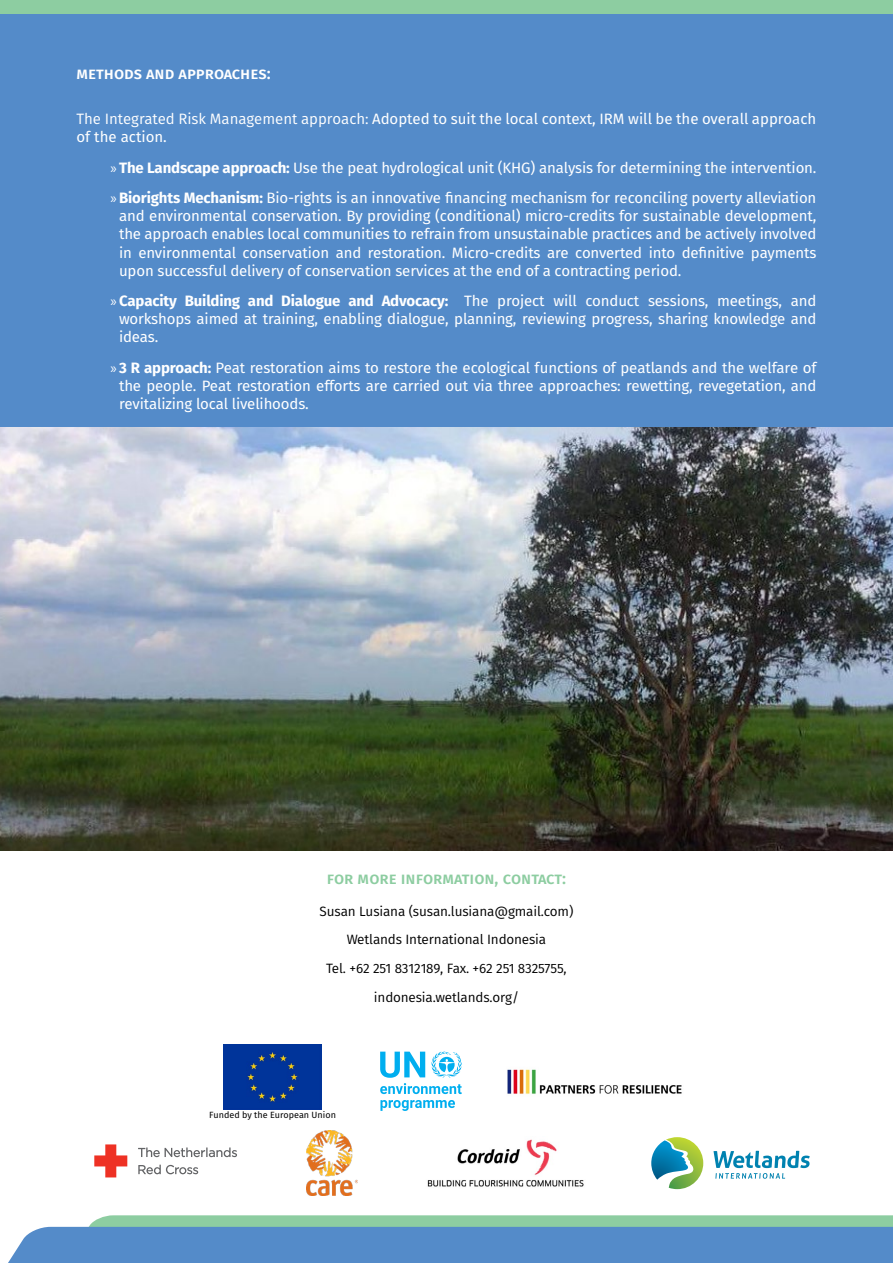
<style>
.page{position:relative;width:893px;height:1263px;background:#fff}
.page>*{position:absolute;margin:0;border:0;box-sizing:border-box;transform-origin:0 0}
.t1{font:500 16.5px "Fira Sans";color:#8dcda1}
.t2{font:500 16.5px "Fira Sans";color:#fff}
.t3{font:15px/18px "Fira Sans";letter-spacing:-.01em;color:#fff;text-align:justify}
.t4{font:13.5px/29px "Fira Sans";letter-spacing:-.01em;color:#000;text-align:center}
.t5{font:9px "Fira Sans";color:#000}
.s1{font-style:inherit}
.s2{font-family:"Myriad Pro"}
.s3{font-weight:700}
</style>
<div class="page">
<svg style="left:8px;top:1215px;width:885px;height:48px;background:#679ec2"></svg>
<div style="left:0;top:0;width:893px;height:14px;background:#8dcda1"></div>
<img style="left:0;top:426px;width:893px;height:425px">
<div style="left:0;top:14px;width:893px;height:412px;background:#548bc9"></div>
<img style="left:306px;top:1131px;width:52px;height:64px">
<img style="left:427px;top:1139px;width:157px;height:48px">
<svg style="left:94px;top:1144px;width:33px;height:33px"></svg>
<svg style="left:138px;top:1147px;width:99px;height:10px"></svg>
<svg style="left:138px;top:1164px;width:60px;height:10px"></svg>
<svg style="left:651px;top:1137px;width:52px;height:52px"></svg>
<svg style="left:713px;top:1151px;width:97px;height:28px"></svg>
<svg style="left:380px;top:1051px;width:82px;height:43px"></svg>
<svg style="left:380px;top:1100px;width:75px;height:11px"></svg>
<img style="left:507px;top:1069px;width:175px;height:26px">
<img style="left:224px;top:1044px;width:97px;height:65px">
<p class="t2" style="left:77px;top:62px;width:196px">methods and approaches:</p>
<p class="t3" style="left:77px;top:110px;width:741px"><span class="s1">The Integrated Risk Management approach:</span> Adopted to suit the local context, IRM will be the overall approach of the action.</p>
<p class="t3" style="left:111px;top:152px;width:707px;line-height:30.8px"><span class="s2">»</span> <span class="s3">The Landscape approach:</span> Use the peat hydrological unit (KHG) analysis for determining the intervention. <span class="s2">»</span> <span class="s3">Biorights Mechanism:</span> Bio-rights is an innovative financing mechanism for reconciling poverty alleviation</p>
<p class="t3" style="left:119px;top:207px;width:699px">and environmental conservation. By providing (conditional) micro-credits for sustainable development, the approach enables local communities to refrain from unsustainable practices and be actively involved in environmental conservation and restoration. Micro-credits are converted into definitive payments upon successful delivery of conservation services at the end of a contracting period.</p>
<p class="t3" style="left:119px;top:292px;width:699px;text-indent:-9px"><span class="s2">»</span> <span class="s3">Capacity Building and Dialogue and Advocacy:</span> The project will conduct sessions, meetings, and workshops aimed at training, enabling dialogue, planning, reviewing progress, sharing knowledge and ideas.</p>
<p class="t3" style="left:119px;top:359px;width:699px;text-indent:-9px"><span class="s2">»</span> <span class="s3">3 R approach:</span> Peat restoration aims to restore the ecological functions of peatlands and the welfare of the people. Peat restoration efforts are carried out via three approaches: rewetting, revegetation, and revitalizing local livelihoods.</p>
<p class="t1" style="left:327px;top:867px;width:241px">for more information, contact:</p>
<p class="t4" style="left:320px;top:896px;width:255px">Susan Lusiana (susan.lusiana@gmail.com)<br>Wetlands International Indonesia<br>Tel. +62 251 8312189, Fax. +62 251 8325755, indonesia.wetlands.org/</p>
<p class="t5" style="left:209px;top:1109px;width:128px">Funded by the European Union</p>
</div>
